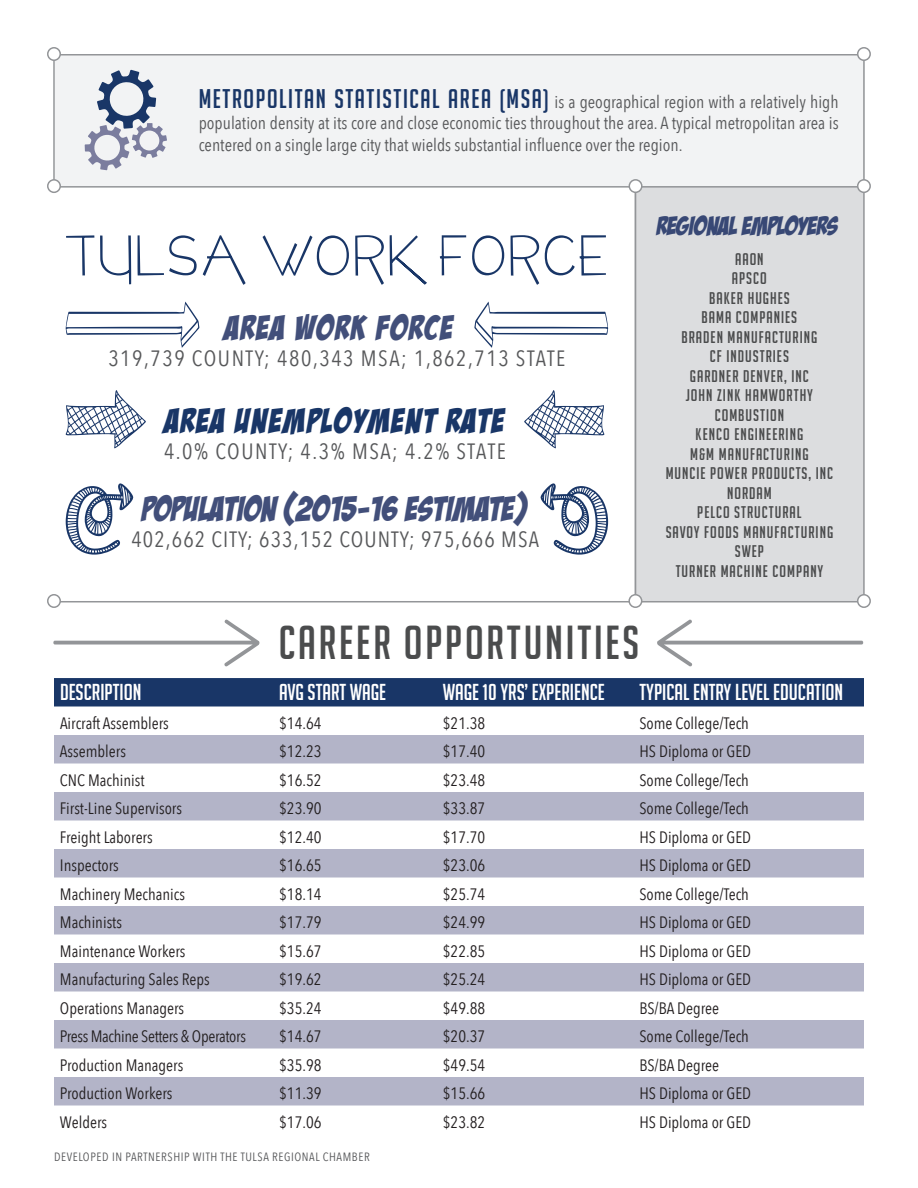
<style>
.page{position:relative;width:918px;height:1188px;background:#fff}
.page>*{position:absolute;margin:0;border:0;box-sizing:border-box;transform-origin:0 0}
.t1{font:54.15px "cafbrewery";letter-spacing:.06em;color:#193667}
.t2{font:46.5px "Big Noodle Titling";letter-spacing:.06em;color:#4b4c4d}
.t3{font:34.2px "Bada Boom BB";letter-spacing:.01em;color:#424f7a}
.t4{font:34.2px "Bada Boom BB";letter-spacing:.06em;color:#193667}
.t5{font:34.2px "Bada Boom BB";letter-spacing:.06em;color:#424f7a}
.t6{font:25.8px "Bada Boom BB";color:#384875}
.t7{font:22.5px "Big Noodle Titling";color:#fff}
.t8{font:22.05px "Avenir Next Condensed";letter-spacing:.06em;color:#57585a}
.t9{font:17.55px/21px "Avenir Next Condensed";color:#57585a;text-align:justify}
.t10{font:16.5px "Avenir Next Condensed";color:#231f20}
.t11{font:16.5px/19.5px "Big Noodle Titling";letter-spacing:.06em;color:#4b4c4d;text-align:center}
.t12{font:16.5px "Avenir Next Condensed";letter-spacing:-.02em;color:#231f20}
.t13{font:12px "Avenir Next Condensed";letter-spacing:.05em;color:#57585a}
.s1{font-family:"Big Noodle Titling";font-size:26.25px;color:#193667}
</style>
<div class="page">
<div style="left:55px;top:54px;width:810px;height:132px;background:#f2f3f4"></div>
<div style="left:635px;top:186px;width:229px;height:415px;background:#dcdddf"></div>
<hr style="left:635px;top:187px;width:1px;height:415px;background:#939598">
<div style="left:54px;top:678px;width:810px;height:28px;background:#193667"></div>
<svg style="left:54px;top:735px;width:810px;height:371px;fill:#b3b4c8"></svg>
<svg style="left:85px;top:70px;width:82px;height:100px"></svg>
<hr style="left:54px;top:601px;width:810px;height:1px;background:#939598">
<hr style="left:863px;top:55px;width:2px;height:133px;background:#939598">
<hr style="left:863px;top:186px;width:2px;height:416px;background:#939598">
<hr style="left:53px;top:55px;width:2px;height:133px;background:#939598">
<div style="left:858px;top:595px;width:12px;height:12px;background:#fff;border-radius:50%"></div>
<div style="left:857px;top:594px;width:14px;height:14px;border:2px solid #939598;border-radius:50%"></div>
<div style="left:629px;top:595px;width:13px;height:12px;background:#fff;border-radius:50%"></div>
<div style="left:628px;top:594px;width:14px;height:14px;border:2px solid #939598;border-radius:50%"></div>
<div style="left:48px;top:595px;width:12px;height:12px;background:#fff;border-radius:50%"></div>
<div style="left:47px;top:594px;width:14px;height:14px;border:2px solid #939598;border-radius:50%"></div>
<hr style="left:54px;top:54px;width:811px;height:2px;background:#939598">
<div style="left:858px;top:48px;width:12px;height:12px;background:#fff;border-radius:50%"></div>
<div style="left:857px;top:47px;width:14px;height:14px;border:2px solid #939598;border-radius:50%"></div>
<div style="left:48px;top:48px;width:12px;height:12px;background:#fff;border-radius:50%"></div>
<div style="left:47px;top:47px;width:14px;height:14px;border:2px solid #939598;border-radius:50%"></div>
<hr style="left:54px;top:186px;width:811px;height:2px;background:#939598">
<div style="left:858px;top:180px;width:12px;height:12px;background:#fff;border-radius:50%"></div>
<div style="left:857px;top:179px;width:14px;height:14px;border:2px solid #939598;border-radius:50%"></div>
<div style="left:48px;top:180px;width:12px;height:12px;background:#fff;border-radius:50%"></div>
<div style="left:47px;top:179px;width:14px;height:14px;border:2px solid #939598;border-radius:50%"></div>
<svg style="left:524px;top:390px;width:80px;height:58px"></svg>
<svg style="left:66px;top:390px;width:80px;height:58px"></svg>
<svg style="left:474px;top:301px;width:134px;height:47px"></svg>
<svg style="left:66px;top:301px;width:133px;height:47px"></svg>
<svg style="left:66px;top:483px;width:67px;height:72px"></svg>
<svg style="left:540px;top:483px;width:68px;height:72px"></svg>
<svg style="left:53px;top:619px;width:207px;height:48px"></svg>
<svg style="left:657px;top:619px;width:206px;height:48px"></svg>
<div style="left:629px;top:180px;width:13px;height:12px;background:#fff;border-radius:50%"></div>
<div style="left:629px;top:179px;width:14px;height:14px;border:2px solid #939598;border-radius:50%"></div>
<p class="t9" style="left:199px;top:91px;width:641px"><span class="s1">METROPOLITAN STATISTICAL AREA (MSA)</span> is a geographical region with a relatively high population density at its core and close economic ties throughout the area. A typical metropolitan area is centered on a single large city that wields substantial influence over the region.</p>
<h1 class="t1" style="left:66px;top:222px;width:544px">TULSA WORK FORCE</h1>
<h3 class="t5" style="left:225px;top:309px;width:229px">AREA WORK FORCE</h3>
<h3 class="t8" style="left:108px;top:339px;width:459px">319,739 COUNTY; 480,343 MSA; 1,862,713 STATE</h3>
<h3 class="t4" style="left:165px;top:403px;width:341px">AREA UNEMPLOYMENT RATE</h3>
<h3 class="t8" style="left:164px;top:433px;width:344px">4.0% COUNTY; 4.3% MSA; 4.2% STATE</h3>
<h3 class="t3" style="left:142px;top:491px;width:387px">POPULATION (2015-16 ESTIMATE)</h3>
<h3 class="t8" style="left:131px;top:521px;width:409px">402,662 CITY; 633,152 COUNTY; 975,666 MSA</h3>
<h3 class="t6" style="left:657px;top:212px;width:183px">REGIONAL EMPLOYERS</h3>
<p class="t11" style="left:666px;top:249px;width:169px">AAON<br>APSCO<br>BAKER HUGHES<br>BAMA COMPANIES<br>BRADEN MANUFACTURING<br>CF INDUSTRIES<br>GARDNER DENVER, INC<br>JOHN ZINK HAMWORTHY<br>COMBUSTION<br>KENCO ENGINEERING<br>M&amp;M MANUFACTURING<br>MUNCIE POWER PRODUCTS, INC<br>NORDAM<br>PELCO STRUCTURAL<br>SAVOY FOODS MANUFACTURING<br>SWEP<br>TURNER MACHINE COMPANY</p>
<h2 class="t2" style="left:279px;top:618px;width:362px">CAREER OPPORTUNITIES</h2>
<h3 class="t7" style="left:60px;top:680px;width:83px">DESCRIPTION</h3>
<h3 class="t7" style="left:279px;top:680px;width:108px">AVG START WAGE</h3>
<h3 class="t7" style="left:443px;top:680px;width:163px">WAGE 10 YRS’ EXPERIENCE</h3>
<h3 class="t7" style="left:639px;top:680px;width:205px">TYPICAL ENTRY LEVEL EDUCATION</h3>
<p class="t10" style="left:60px;top:709px;width:110px">Aircraft Assemblers</p>
<p class="t10" style="left:279px;top:709px;width:44px">$14.64</p>
<p class="t10" style="left:443px;top:709px;width:44px">$21.38</p>
<p class="t10" style="left:639px;top:709px;width:111px">Some College/Tech</p>
<p class="t10" style="left:60px;top:738px;width:67px">Assemblers</p>
<p class="t10" style="left:279px;top:738px;width:44px">$12.23</p>
<p class="t10" style="left:443px;top:738px;width:44px">$17.40</p>
<p class="t10" style="left:639px;top:738px;width:113px">HS Diploma or GED</p>
<p class="t10" style="left:60px;top:766px;width:86px">CNC Machinist</p>
<p class="t10" style="left:279px;top:766px;width:44px">$16.52</p>
<p class="t10" style="left:443px;top:766px;width:44px">$23.48</p>
<p class="t10" style="left:639px;top:766px;width:111px">Some College/Tech</p>
<p class="t10" style="left:60px;top:795px;width:124px">First-Line Supervisors</p>
<p class="t10" style="left:279px;top:795px;width:44px">$23.90</p>
<p class="t10" style="left:443px;top:795px;width:44px">$33.87</p>
<p class="t10" style="left:639px;top:795px;width:111px">Some College/Tech</p>
<p class="t10" style="left:60px;top:823px;width:94px">Freight Laborers</p>
<p class="t10" style="left:279px;top:823px;width:44px">$12.40</p>
<p class="t10" style="left:443px;top:823px;width:44px">$17.70</p>
<p class="t10" style="left:639px;top:823px;width:113px">HS Diploma or GED</p>
<p class="t10" style="left:60px;top:852px;width:60px">Inspectors</p>
<p class="t10" style="left:279px;top:852px;width:44px">$16.65</p>
<p class="t10" style="left:443px;top:852px;width:44px">$23.06</p>
<p class="t10" style="left:639px;top:852px;width:113px">HS Diploma or GED</p>
<p class="t10" style="left:60px;top:880px;width:127px">Machinery Mechanics</p>
<p class="t10" style="left:279px;top:880px;width:44px">$18.14</p>
<p class="t10" style="left:443px;top:880px;width:44px">$25.74</p>
<p class="t10" style="left:639px;top:880px;width:111px">Some College/Tech</p>
<p class="t10" style="left:60px;top:909px;width:64px">Machinists</p>
<p class="t10" style="left:279px;top:909px;width:44px">$17.79</p>
<p class="t10" style="left:443px;top:909px;width:44px">$24.99</p>
<p class="t10" style="left:639px;top:909px;width:113px">HS Diploma or GED</p>
<p class="t10" style="left:60px;top:937px;width:127px">Maintenance Workers</p>
<p class="t10" style="left:279px;top:937px;width:44px">$15.67</p>
<p class="t10" style="left:443px;top:937px;width:44px">$22.85</p>
<p class="t10" style="left:639px;top:937px;width:113px">HS Diploma or GED</p>
<p class="t10" style="left:60px;top:966px;width:151px">Manufacturing Sales Reps</p>
<p class="t10" style="left:279px;top:966px;width:44px">$19.62</p>
<p class="t10" style="left:443px;top:966px;width:44px">$25.24</p>
<p class="t10" style="left:639px;top:966px;width:113px">HS Diploma or GED</p>
<p class="t10" style="left:60px;top:994px;width:126px">Operations Managers</p>
<p class="t10" style="left:279px;top:994px;width:44px">$35.24</p>
<p class="t10" style="left:443px;top:994px;width:44px">$49.88</p>
<p class="t10" style="left:639px;top:994px;width:81px">BS/BA Degree</p>
<p class="t12" style="left:60px;top:1023px;width:187px">Press Machine Setters &amp; Operators</p>
<p class="t10" style="left:279px;top:1023px;width:44px">$14.67</p>
<p class="t10" style="left:443px;top:1023px;width:44px">$20.37</p>
<p class="t10" style="left:639px;top:1023px;width:111px">Some College/Tech</p>
<p class="t10" style="left:60px;top:1051px;width:125px">Production Managers</p>
<p class="t10" style="left:279px;top:1051px;width:44px">$35.98</p>
<p class="t10" style="left:443px;top:1051px;width:44px">$49.54</p>
<p class="t10" style="left:639px;top:1051px;width:81px">BS/BA Degree</p>
<p class="t10" style="left:60px;top:1080px;width:114px">Production Workers</p>
<p class="t10" style="left:279px;top:1080px;width:44px">$11.39</p>
<p class="t10" style="left:443px;top:1080px;width:44px">$15.66</p>
<p class="t10" style="left:639px;top:1080px;width:113px">HS Diploma or GED</p>
<p class="t10" style="left:60px;top:1108px;width:49px">Welders</p>
<p class="t10" style="left:279px;top:1108px;width:44px">$17.06</p>
<p class="t10" style="left:443px;top:1108px;width:44px">$23.82</p>
<p class="t10" style="left:639px;top:1108px;width:113px">HS Diploma or GED</p>
<p class="t13" style="left:54px;top:1147px;width:317px">DEVELOPED IN PARTNERSHIP WITH THE TULSA REGIONAL CHAMBER</p>
</div>
